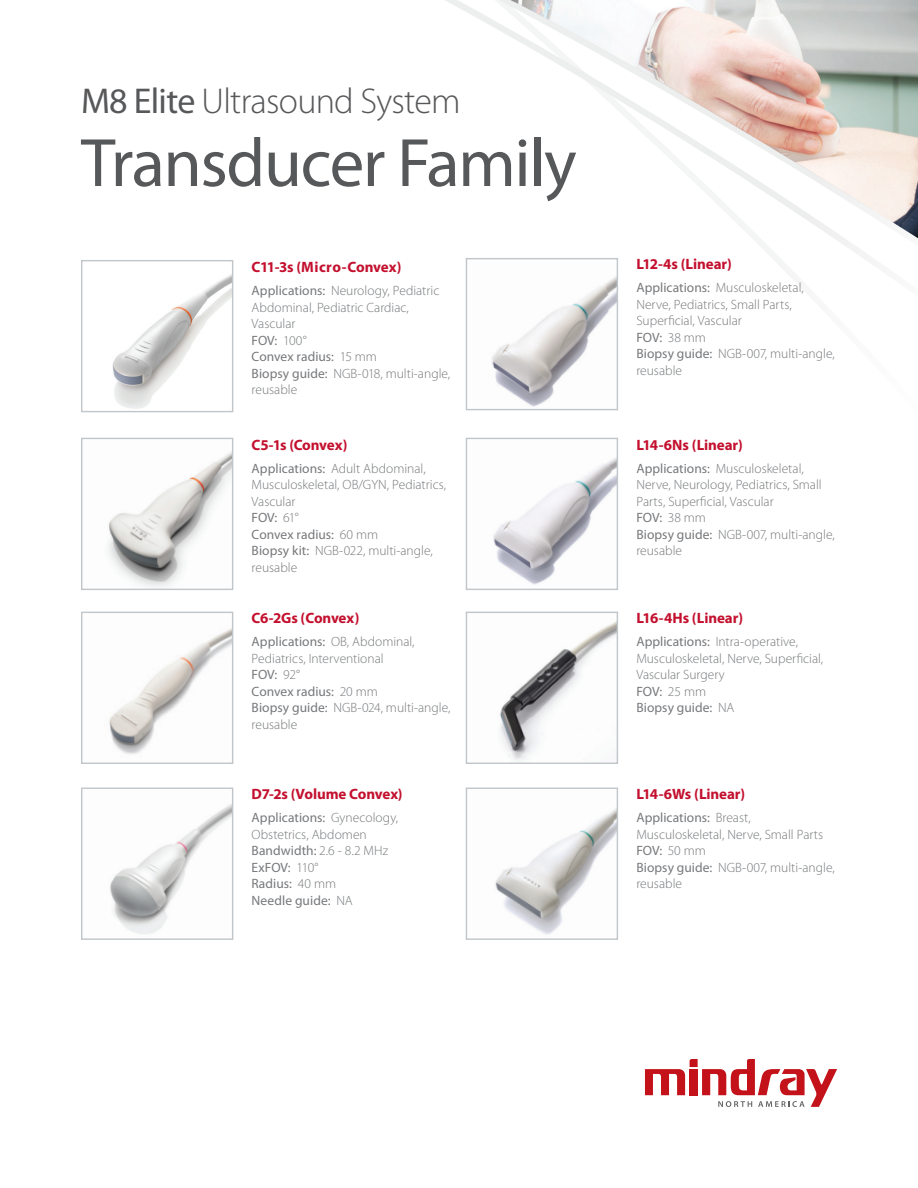
<style>
.page{position:relative;width:918px;height:1188px;background:#fff}
.page>*{position:absolute;margin:0;border:0;box-sizing:border-box;transform-origin:0 0}
.t1{font:69px "Myriad Pro";letter-spacing:-.02em;color:#57585a}
.t2{font:300 36px "Myriad Pro";letter-spacing:-.02em;color:#57585a}
.t3{font:700 15px "Myriad Pro";letter-spacing:-.01em;color:#c3102e}
.t4{font:300 13.5px/16.5px "Myriad Pro";color:#76787b}
.s1{font-weight:400}
</style>
<div class="page">
<svg style="left:233px;top:0;width:685px;height:355px"></svg>
<img style="left:468px;top:260px;width:148px;height:147px">
<div style="left:466px;top:258px;width:152px;height:152px;border:1px solid #c1c6ca"></div>
<img style="left:493px;top:457px;width:123px;height:128px">
<div style="left:466px;top:438px;width:152px;height:152px;border:1px solid #c1c6ca"></div>
<img style="left:108px;top:452px;width:123px;height:136px">
<div style="left:81px;top:438px;width:152px;height:152px;border:1px solid #c1c6ca"></div>
<img style="left:495px;top:809px;width:121px;height:126px">
<div style="left:466px;top:788px;width:152px;height:152px;border:1px solid #c1c6ca"></div>
<img style="left:499px;top:621px;width:117px;height:140px">
<div style="left:466px;top:612px;width:152px;height:152px;border:1px solid #c1c6ca"></div>
<img style="left:112px;top:275px;width:119px;height:134px">
<div style="left:81px;top:260px;width:152px;height:152px;border:1px solid #c1c6ca"></div>
<img style="left:109px;top:628px;width:122px;height:126px">
<div style="left:81px;top:612px;width:152px;height:152px;border:1px solid #c1c6ca"></div>
<img style="left:110px;top:804px;width:121px;height:130px">
<div style="left:81px;top:788px;width:152px;height:152px;border:1px solid #c1c6ca"></div>
<svg style="left:645px;top:1059px;width:192px;height:48px"></svg>
<h2 class="t2" style="left:81px;top:81px;width:381px"><span class="s1">M8 Elite</span> Ultrasound System</h2>
<h1 class="t1" style="left:81px;top:120px;width:497px">Transducer Family</h1>
<p class="t3" style="left:252px;top:257px;width:151px">C11-3s (Micro-Convex)</p>
<p class="t4" style="left:252px;top:283px;width:200px"><span class="s1">Applications:</span> Neurology, Pediatric<br>Abdominal, Pediatric Cardiac,<br>Vascular<br><span class="s1">FOV:</span> 100°<br><span class="s1">Convex radius:</span> 15 mm<br><span class="s1">Biopsy guide:</span> NGB-018, multi-angle, reusable</p>
<p class="t3" style="left:252px;top:435px;width:98px">C5-1s (Convex)</p>
<p class="t4" style="left:252px;top:460px;width:196px"><span class="s1">Applications:</span> Adult Abdominal,<br>Musculoskeletal, OB/GYN, Pediatrics,<br>Vascular<br><span class="s1">FOV:</span> 61°<br><span class="s1">Convex radius:</span> 60 mm<br><span class="s1">Biopsy kit:</span> NGB-022, multi-angle, reusable</p>
<p class="t3" style="left:252px;top:608px;width:109px">C6-2Gs (Convex)</p>
<p class="t4" style="left:252px;top:634px;width:200px"><span class="s1">Applications:</span> OB, Abdominal,<br>Pediatrics, Interventional<br><span class="s1">FOV:</span> 92°<br><span class="s1">Convex radius:</span> 20 mm<br><span class="s1">Biopsy guide:</span> NGB-024, multi-angle, reusable</p>
<p class="t3" style="left:252px;top:784px;width:153px">D7-2s (Volume Convex)</p>
<p class="t4" style="left:252px;top:810px;width:148px"><span class="s1">Applications:</span> Gynecology,<br>Obstetrics, Abdomen<br><span class="s1">Bandwidth:</span> 2.6 - 8.2 MHz<br><span class="s1">ExFOV:</span> 110°<br><span class="s1">Radius:</span> 40 mm<br><span class="s1">Needle guide:</span> NA</p>
<p class="t3" style="left:636px;top:254px;width:97px">L12-4s (Linear)</p>
<p class="t4" style="left:636px;top:280px;width:200px"><span class="s1">Applications:</span> Musculoskeletal,<br>Nerve, Pediatrics, Small Parts,<br>Superficial, Vascular<br><span class="s1">FOV:</span> 38 mm<br><span class="s1">Biopsy guide:</span> NGB-007, multi-angle, reusable</p>
<p class="t3" style="left:636px;top:435px;width:108px">L14-6Ns (Linear)</p>
<p class="t4" style="left:636px;top:460px;width:200px"><span class="s1">Applications:</span> Musculoskeletal,<br>Nerve, Neurology, Pediatrics, Small<br>Parts, Superficial, Vascular<br><span class="s1">FOV:</span> 38 mm<br><span class="s1">Biopsy guide:</span> NGB-007, multi-angle, reusable</p>
<p class="t3" style="left:636px;top:608px;width:108px">L16-4Hs (Linear)</p>
<p class="t4" style="left:636px;top:634px;width:188px"><span class="s1">Applications:</span> Intra-operative,<br>Musculoskeletal, Nerve, Superficial,<br>Vascular Surgery<br><span class="s1">FOV:</span> 25 mm<br><span class="s1">Biopsy guide:</span> NA</p>
<p class="t3" style="left:636px;top:784px;width:110px">L14-6Ws (Linear)</p>
<p class="t4" style="left:636px;top:810px;width:200px"><span class="s1">Applications:</span> Breast,<br>Musculoskeletal, Nerve, Small Parts<br><span class="s1">FOV:</span> 50 mm<br><span class="s1">Biopsy guide:</span> NGB-007, multi-angle, reusable</p>
</div>
